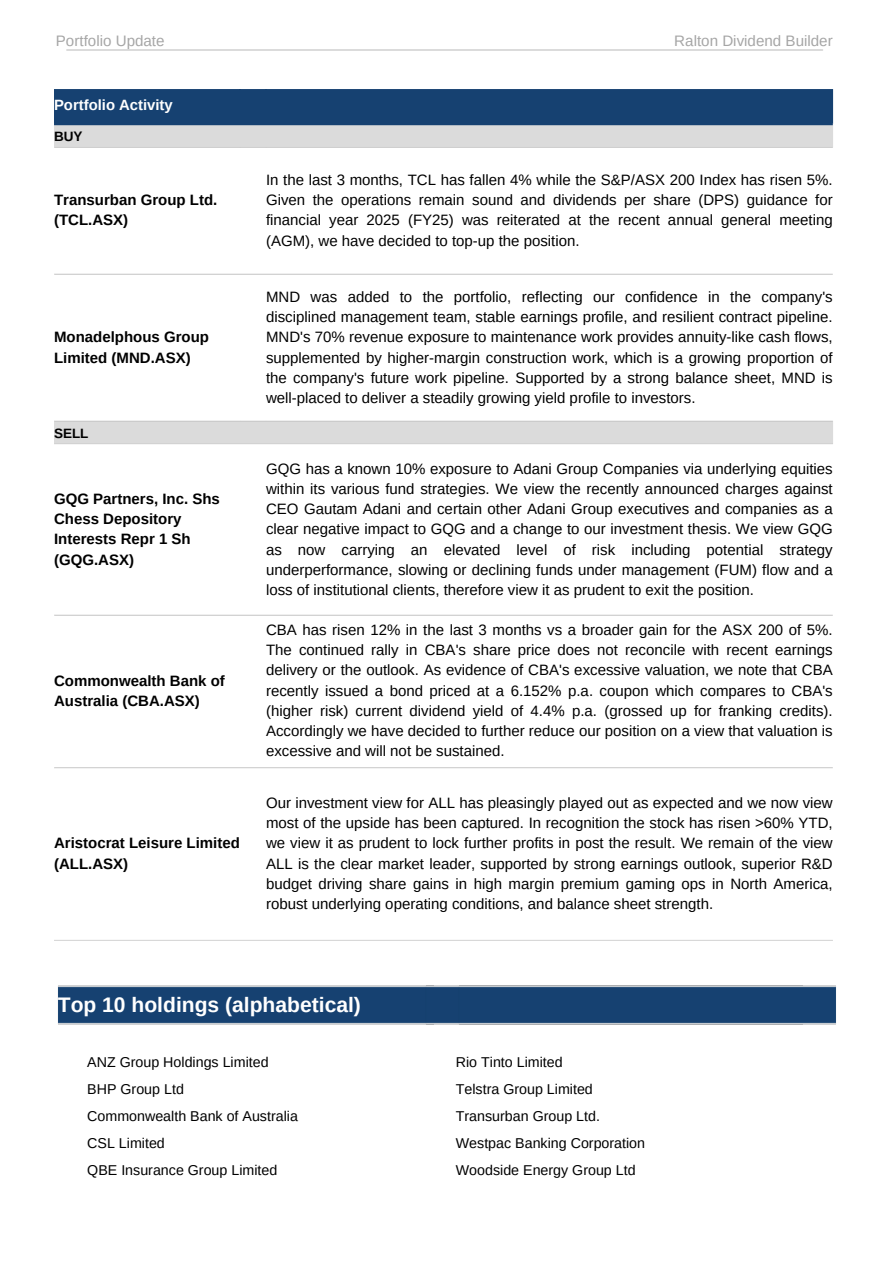
<style>
.page{position:relative;width:894px;height:1264px;background:#fff}
.page>*{position:absolute;margin:0;border:0;box-sizing:border-box;transform-origin:0 0}
.t1{font:700 21px "Arimo";color:#fff}
.t2{font:15.15px "Arimo";color:#a6a6a6}
.t3{font:15px/20.2px "Arimo";color:#000;text-align:justify}
.t4{font:700 15px/20.2px "Arimo";color:#000}
.t5{font:700 14.85px "Arimo";color:#fff}
.t6{font:14.25px "Arimo";color:#000}
.t7{font:700 13.5px "Arimo";color:#000}
</style>
<div class="page">
<img style="left:58px;top:985px;width:364px;height:40px">
<img style="left:422px;top:985px;width:33px;height:40px">
<img style="left:455px;top:985px;width:381px;height:40px">
<div style="left:54px;top:89px;width:778px;height:33px;background:#164171"></div>
<svg style="left:54px;top:125px;width:778px;height:318px"></svg>
<hr style="left:54px;top:147px;width:778px;height:1px;background:#d9d9d9">
<hr style="left:54px;top:273px;width:778px;height:2px;background:#d9d9d9">
<hr style="left:54px;top:420px;width:778px;height:2px;background:#d9d9d9">
<hr style="left:54px;top:443px;width:778px;height:1px;background:#d9d9d9">
<hr style="left:54px;top:614px;width:778px;height:1px;background:#d9d9d9">
<hr style="left:54px;top:767px;width:778px;height:1px;background:#d9d9d9">
<hr style="left:54px;top:939px;width:778px;height:1px;background:#d9d9d9">
<hr style="left:54px;top:122px;width:778px;height:3px;background:#164171">
<p class="t2" style="left:56px;top:32px;width:110px">Portfolio Update</p>
<p class="t2" style="left:674px;top:33px;width:160px">Ralton Dividend Builder</p>
<p class="t5" style="left:54px;top:96px;width:120px">Portfolio Activity</p>
<p class="t7" style="left:54px;top:129px;width:30px">BUY</p>
<h1 class="t4" style="left:54px;top:190px;width:165px">Transurban Group Ltd. (TCL.ASX)</h1>
<h1 class="t4" style="left:54px;top:327px;width:156px">Monadelphous Group<br>Limited (MND.ASX)</h1>
<p class="t7" style="left:54px;top:425px;width:36px">SELL</p>
<p class="t4" style="left:54px;top:488px;width:167px">GQG Partners, Inc. Shs<br>Chess Depository<br>Interests Repr 1 Sh (GQG.ASX)</p>
<p class="t4" style="left:54px;top:670px;width:172px">Commonwealth Bank of<br>Australia (CBA.ASX)</p>
<p class="t4" style="left:54px;top:833px;width:187px">Aristocrat Leisure Limited (ALL.ASX)</p>
<p class="t3" style="left:266px;top:169px;width:568px">In the last 3 months, TCL has fallen 4% while the S&amp;P/ASX 200 Index has risen 5%.<br>Given the operations remain sound and dividends per share (DPS) guidance for financial year 2025 (FY25) was reiterated at the recent annual general meeting (AGM), we have decided to top-up the position.</p>
<p class="t3" style="left:266px;top:286px;width:568px">MND was added to the portfolio, reflecting our confidence in the company's disciplined management team, stable earnings profile, and resilient contract pipeline.<br>MND's 70% revenue exposure to maintenance work provides annuity-like cash flows, supplemented by higher-margin construction work, which is a growing proportion of the company's future work pipeline. Supported by a strong balance sheet, MND is well-placed to deliver a steadily growing yield profile to investors.</p>
<p class="t3" style="left:266px;top:458px;width:568px">GQG has a known 10% exposure to Adani Group Companies via underlying equities within its various fund strategies. We view the recently announced charges against CEO Gautam Adani and certain other Adani Group executives and companies as a clear negative impact to GQG and a change to our investment thesis. We view GQG as now carrying an elevated level of risk including potential strategy underperformance, slowing or declining funds under management (FUM) flow and a loss of institutional clients, therefore view it as prudent to exit the position.</p>
<p class="t3" style="left:266px;top:619px;width:568px">CBA has risen 12% in the last 3 months vs a broader gain for the ASX 200 of 5%.<br>The continued rally in CBA's share price does not reconcile with recent earnings delivery or the outlook. As evidence of CBA's excessive valuation, we note that CBA recently issued a bond priced at a 6.152% p.a. coupon which compares to CBA's (higher risk) current dividend yield of 4.4% p.a. (grossed up for franking credits).<br>Accordingly we have decided to further reduce our position on a view that valuation is excessive and will not be sustained.</p>
<p class="t3" style="left:266px;top:792px;width:568px">Our investment view for ALL has pleasingly played out as expected and we now view most of the upside has been captured. In recognition the stock has risen &gt;60% YTD, we view it as prudent to lock further profits in post the result. We remain of the view ALL is the clear market leader, supported by strong earnings outlook, superior R&amp;D budget driving share gains in high margin premium gaming ops in North America, robust underlying operating conditions, and balance sheet strength.</p>
<p class="t1" style="left:58px;top:992px;width:304px">Top 10 holdings (alphabetical)</p>
<p class="t6" style="left:87px;top:1053px;width:183px">ANZ Group Holdings Limited</p>
<p class="t6" style="left:87px;top:1080px;width:98px">BHP Group Ltd</p>
<p class="t6" style="left:87px;top:1107px;width:212px">Commonwealth Bank of Australia</p>
<p class="t6" style="left:87px;top:1134px;width:79px">CSL Limited</p>
<p class="t6" style="left:87px;top:1161px;width:191px">QBE Insurance Group Limited</p>
<p class="t6" style="left:455px;top:1053px;width:108px">Rio Tinto Limited</p>
<p class="t6" style="left:455px;top:1080px;width:138px">Telstra Group Limited</p>
<p class="t6" style="left:455px;top:1107px;width:146px">Transurban Group Ltd.</p>
<p class="t6" style="left:455px;top:1134px;width:191px">Westpac Banking Corporation</p>
<p class="t6" style="left:455px;top:1161px;width:181px">Woodside Energy Group Ltd</p>
</div>
